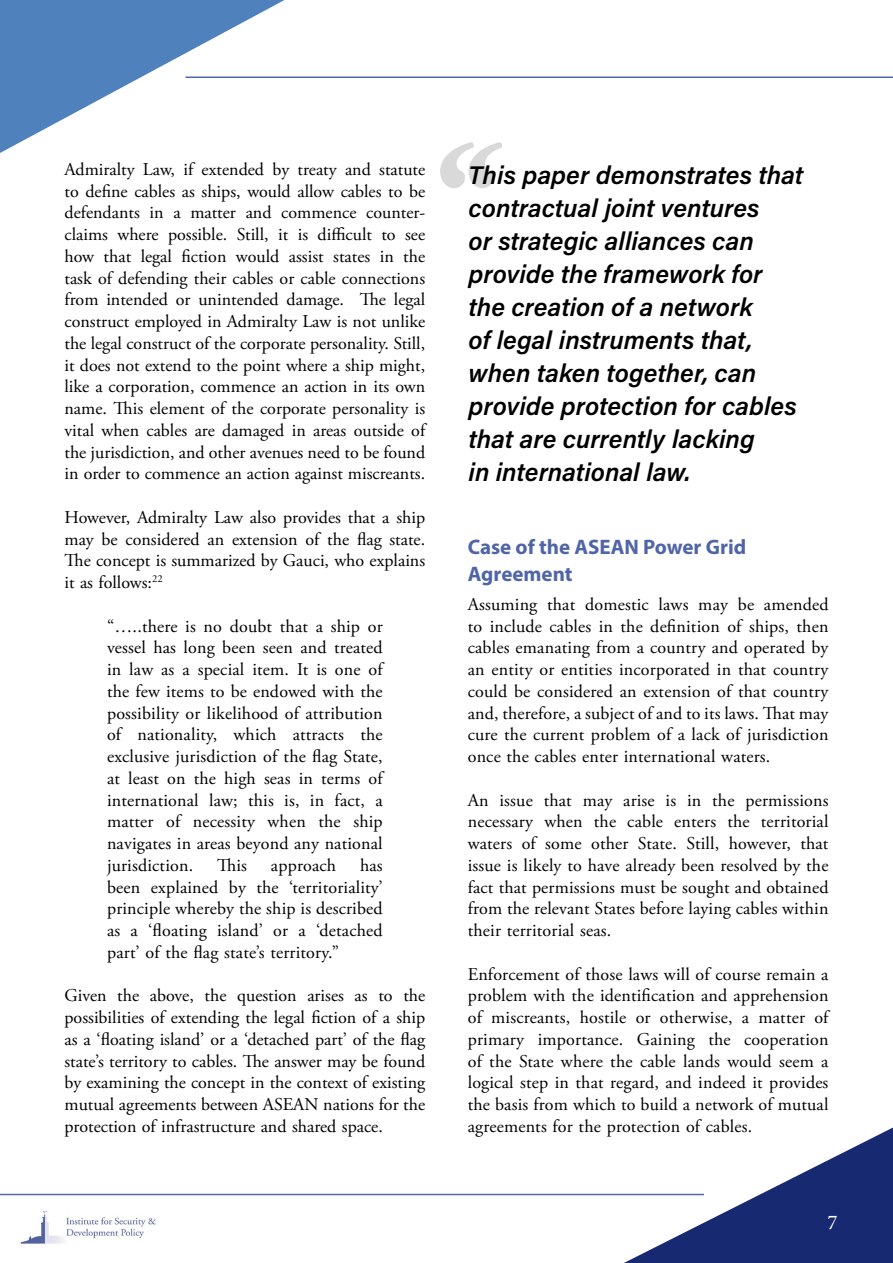
<style>
.page{position:relative;width:893px;height:1263px;background:#fff}
.page>*{position:absolute;margin:0;border:0;box-sizing:border-box;transform-origin:0 0}
.t1{font:25.5px/33px "Acumin Variable Concept";color:#000}
.t2{font:700 21px/27px "Myriad Pro";color:#5065a6}
.t3{font:21px "Minion Pro";color:#fff}
.t4{font:18px/21.8px "Adobe Garamond Pro";letter-spacing:.01em;color:#000;text-align:justify}
</style>
<div class="page">
<svg style="left:0;top:0;width:284px;height:153px"></svg>
<hr style="left:185px;top:77px;width:708px;height:1px;background:#5066a7">
<svg style="left:624px;top:1127px;width:269px;height:136px"></svg>
<hr style="left:0;top:1194px;width:704px;height:1px;background:#5066a7">
<img style="left:20px;top:1210px;width:136px;height:34px">
<svg style="left:440px;top:142px;width:62px;height:46px"></svg>
<p class="t4" style="left:64px;top:159px;width:362px">Admiralty Law, if extended by treaty and statute to define cables as ships, would allow cables to be defendants in a matter and commence counter&shy;claims where possible. Still, it is difficult to see how that legal fiction would assist states in the task of defending their cables or cable connections from intended or unintended damage. The legal construct employed in Admiralty Law is not unlike the legal construct of the corporate personality. Still, it does not extend to the point where a ship might, like a corporation, commence an action in its own name. This element of the corporate personality is vital when cables are damaged in areas outside of the jurisdiction, and other avenues need to be found in order to commence an action against miscreants.</p>
<p class="t4" style="left:64px;top:507px;width:362px">However, Admiralty Law also provides that a ship may be considered an extension of the flag state.<br>The concept is summarized by Gauci, who explains it as follows:<sup>22</sup></p>
<p class="t4" style="left:107px;top:616px;width:277px">“…..there is no doubt that a ship or vessel has long been seen and treated in law as a special item. It is one of the few items to be endowed with the possibility or likelihood of attribution of nationality, which attracts the exclusive jurisdiction of the flag State, at least on the high seas in terms of international law; this is, in fact, a matter of necessity when the ship navigates in areas beyond any national jurisdiction.</p>
<p class="t4" style="left:107px;top:855px;width:277px;text-indent:253px">has been explained by the ‘territoriality’ principle whereby the ship is described as a ‘floating island’ or a ‘detached part’ of the flag state’s territory.”</p>
<p class="t4" style="left:65px;top:985px;width:362px">Given the above, the question arises as to the possibilities of extending the legal fiction of a ship as a ‘floating island’ or a ‘detached part’ of the flag state’s territory to cables. The answer may be found by examining the concept in the context of existing mutual agreements between ASEAN nations for the protection of infrastructure and shared space.</p>
<p class="t4" style="left:217px;top:855px;width:31px">This</p>
<p class="t4" style="left:271px;top:855px;width:67px">approach</p>
<p class="t1" style="left:469px;top:158px;width:336px">This paper demonstrates that contractual joint ventures<br>or strategic alliances can provide the framework for the creation of a network<br>of legal instruments that, when taken together, can provide protection for cables that are currently lacking<br>in international law.</p>
<p class="t2" style="left:468px;top:532px;width:280px">Case of the ASEAN Power Grid<br>Agreement</p>
<p class="t4" style="left:468px;top:594px;width:362px">Assuming that domestic laws may be amended to include cables in the definition of ships, then cables emanating from a country and operated by an entity or entities incorporated in that country could be considered an extension of that country and, therefore, a subject of and to its laws. That may cure the current problem of a lack of jurisdiction once the cables enter international waters.</p>
<p class="t4" style="left:468px;top:790px;width:362px">An issue that may arise is in the permissions necessary when the cable enters the territorial waters of some other State. Still, however, that issue is likely to have already been resolved by the fact that permissions must be sought and obtained from the relevant States before laying cables within their territorial seas.</p>
<p class="t4" style="left:468px;top:964px;width:362px">Enforcement of those laws will of course remain a problem with the identification and apprehension of miscreants, hostile or otherwise, a matter of primary importance. Gaining the cooperation of the State where the cable lands would seem a logical step in that regard, and indeed it provides the basis from which to build a network of mutual agreements for the protection of cables.</p>
<p class="t3" style="left:827px;top:1208px;width:12px">7</p>
</div>
